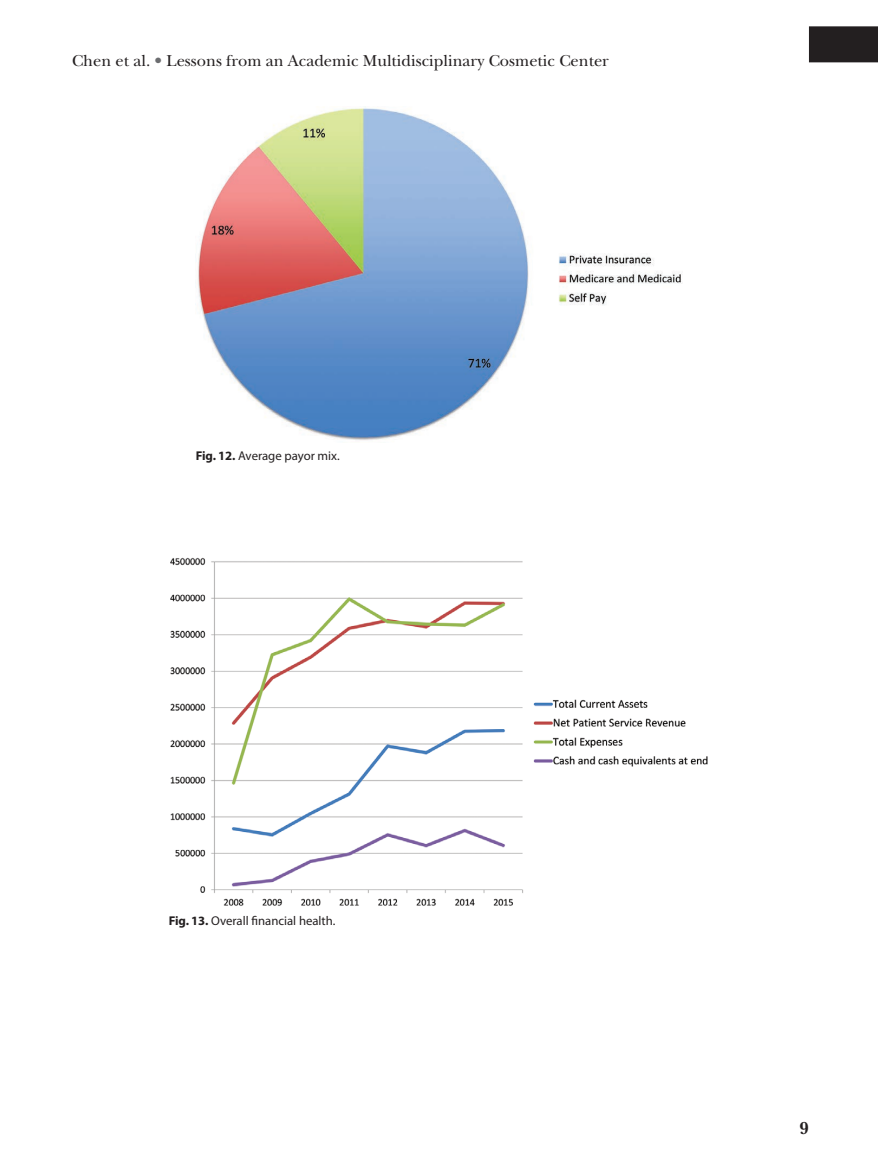
<style>
.page{position:relative;width:878px;height:1175px;background:#fff}
.page>*{position:absolute;margin:0;border:0;box-sizing:border-box;transform-origin:0 0}
.t1{font:700 18px "New Baskerville";color:#231f20}
.t2{font:16.5px "New Baskerville";color:#231f20}
.t3{font:12.75px "Myriad Pro";color:#231f20}
.s1{color:#6c6d70}
.s2{font-weight:700}
</style>
<div class="page">
<div style="left:808px;top:26px;width:70px;height:36px;background:#231f20"></div>
<img style="left:198px;top:108px;width:484px;height:332px">
<img style="left:170px;top:557px;width:538px;height:349px">
<p class="t2" style="left:72px;top:51px;width:538px">Chen et al. <span class="s1">•</span> Lessons from an Academic Multidisciplinary Cosmetic Center</p>
<p class="t3" style="left:196px;top:448px;width:145px"><span class="s2">Fig. 12.</span> Average payor mix.</p>
<p class="t3" style="left:169px;top:912px;width:168px"><span class="s2">Fig. 13.</span> Overall financial health.</p>
<p class="t1" style="left:799px;top:1118px;width:11px">9</p>
</div>
